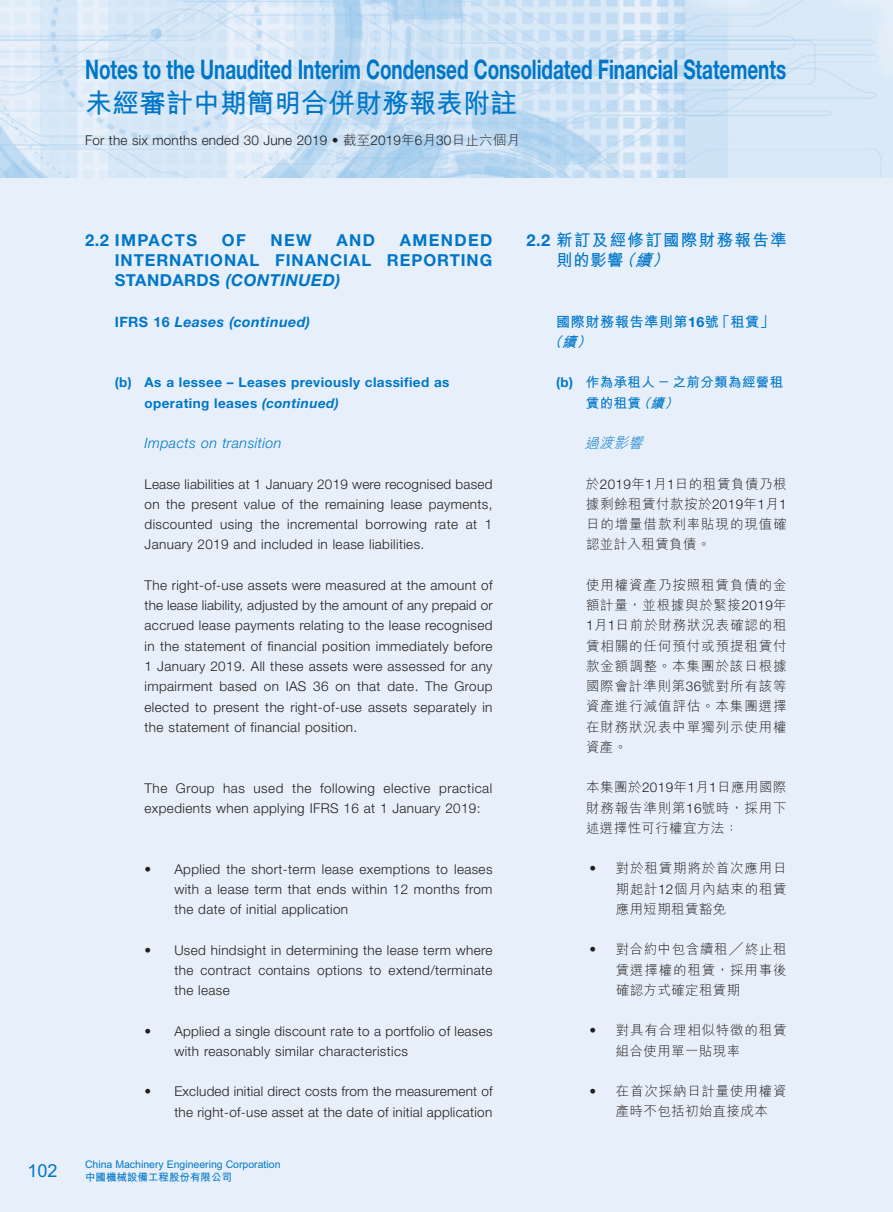
<style>
.page{position:relative;width:893px;height:1212px;background:#fff}
.page>*{position:absolute;margin:0;border:0;box-sizing:border-box;transform-origin:0 0}
.t1{font:700 27px "Helvetica Neue LT Std";letter-spacing:-.005em;color:#0076c8;scale:.7 1}
.t2{font:700 27px "M Hei HK";color:#0076c8}
.t3{font:700 18px "M Hei HK";color:#0076c8}
.t4{font:700 16.5px/20.2px "Helvetica Neue LT Std";letter-spacing:.055em;color:#0076c8;text-align:justify}
.t5{font:700 16.5px/20.2px "M Hei HK";letter-spacing:.08em;color:#0076c8}
.t6{font:700 16.5px "Helvetica Neue LT Std";letter-spacing:.085em;color:#0076c8}
.t7{font:italic 700 14.25px "Helvetica Neue LT Std";letter-spacing:.03em;color:#0076c8}
.t8{font:700 14.25px/20.2px "M Hei HK";letter-spacing:.03em;color:#0076c8}
.t9{font:italic 300 14.25px "Helvetica Neue LT Std";letter-spacing:.03em;color:#0076c8}
.t10{font:italic 300 14.25px "M Hei HK";color:#0076c8}
.t11{font:300 13.5px/20.2px "Helvetica Neue LT Std";letter-spacing:.03em;color:#231f20;text-align:justify}
.t12{font:300 13.5px/20.2px "M Hei HK";letter-spacing:.06em;color:#231f20;text-align:justify}
.t13{font:700 13.5px/20.2px "Helvetica Neue LT Std";letter-spacing:.03em;color:#0076c8}
.t14{font:700 13.5px/20.2px "M Hei HK";letter-spacing:.03em;color:#0076c8}
.t15{font:700 10.5px/12.6px "M Hei HK";color:#0076c8}
.s1{font-family:"M Hei HK"}
.s2{font-style:italic}
.s3{font-style:normal}
.s4{font-family:"Helvetica Neue LT Std"}
</style>
<div class="page">
<img style="left:0;top:0;width:893px;height:179px">
<div style="left:0;top:179px;width:893px;height:1033px;background:#e7f0fa"></div>
<h1 class="t1" style="left:85px;top:52px;width:1003px">Notes to the Unaudited Interim Condensed Consolidated Financial Statements</h1>
<h1 class="t2" style="left:85px;top:83px;width:433px">未經審計中期簡明合併財務報表附註</h1>
<p class="t11" style="left:85px;top:129px;width:436px">For the six months ended 30 June 2019 • <span class="s1">截至</span>2019<span class="s1">年</span>6<span class="s1">月</span>30<span class="s1">日止六個月</span></p>
<p class="t6" style="left:85px;top:230px;width:112px">2.2 IMPACTs</p>
<p class="t4" style="left:222px;top:229px;width:26px">OF</p>
<p class="t4" style="left:270px;top:229px;width:43px">NEW</p>
<p class="t4" style="left:336px;top:229px;width:40px">AND</p>
<p class="t4" style="left:115px;top:229px;width:379px;text-indent:285px">AMENDED INTERNATIONAL FINANCIAL REPORTING STANDARDS <span class="s2">(continued)</span></p>
<p class="t7" style="left:115px;top:313px;width:197px"><span class="s3">IFRS 16</span> Leases (continued)</p>
<p class="t13" style="left:145px;top:372px;width:306px;text-indent:-30px">(b) As a lessee – Leases previously classified as operating leases <span class="s2">(continued)</span></p>
<p class="t9" style="left:145px;top:435px;width:139px">Impacts on transition</p>
<p class="t11" style="left:145px;top:473px;width:349px">Lease liabilities at 1 January 2019 were recognised based on the present value of the remaining lease payments, discounted using the incremental borrowing rate at 1<br>January 2019 and included in lease liabilities.</p>
<p class="t11" style="left:145px;top:575px;width:350px">The right-of-use assets were measured at the amount of the lease liability, adjusted by the amount of any prepaid or accrued lease payments relating to the lease recognised in the statement of financial position immediately before 1 January 2019. All these assets were assessed for any impairment based on IAS 36 on that date. The Group elected to present the right-of-use assets separately in the statement of financial position.</p>
<p class="t11" style="left:145px;top:777px;width:349px">The Group has used the following elective practical expedients when applying IFRS 16 at 1 January 2019:</p>
<p class="t11" style="left:174px;top:858px;width:320px;text-indent:-30px">• Applied the short-term lease exemptions to leases with a lease term that ends within 12 months from the date of initial application</p>
<p class="t11" style="left:174px;top:939px;width:320px;text-indent:-30px">• Used hindsight in determining the lease term where the contract contains options to extend/terminate the lease</p>
<p class="t11" style="left:174px;top:1020px;width:320px;text-indent:-30px">• Applied a single discount rate to a portfolio of leases with reasonably similar characteristics</p>
<p class="t11" style="left:145px;top:1081px;width:350px;text-align:right">• Excluded initial direct costs from the measurement of the right-of-use asset at the date of initial application</p>
<h2 class="t3" style="left:28px;top:1157px;width:32px">102</h2>
<p class="t15" style="left:85px;top:1157px;width:197px">China Machinery Engineering Corporation中國機械設備工程股份有限公司</p>
<p class="t5" style="left:556px;top:228px;width:232px;text-indent:-30px"><span class="s4">2.2</span> 新訂及經修訂國際財務報告準則的影響<span class="s2">（續）</span></p>
<p class="t8" style="left:548px;top:310px;width:228px;text-indent:9px">國際財務報告準則第<span class="s4">16</span>號「租賃」<span class="s2">（續）</span></p>
<p class="t14" style="left:586px;top:371px;width:199px;text-indent:-30px"><span class="s4">(b)</span> 作為承租人－之前分類為經營租賃的租賃<span class="s2">（續）</span></p>
<p class="t10" style="left:584px;top:433px;width:65px">過渡影響</p>
<p class="t12" style="left:586px;top:473px;width:202px">於<span class="s4">2019</span>年<span class="s4">1</span>月<span class="s4">1</span>日的租賃負債乃根據剩餘租賃付款按於<span class="s4">2019</span>年<span class="s4">1</span>月<span class="s4">1</span>日的增量借款利率貼現的現值確認並計入租賃負債。</p>
<p class="t12" style="left:586px;top:574px;width:202px">使用權資產乃按照租賃負債的金額計量，並根據與於緊接<span class="s4">2019</span>年<span class="s4">1</span>月<span class="s4">1</span>日前於財務狀況表確認的租賃相關的任何預付或預提租賃付款金額調整。本集團於該日根據國際會計準則第<span class="s4">36</span>號對所有該等資產進行減值評估。本集團選擇在財務狀況表中單獨列示使用權資產。</p>
<p class="t12" style="left:586px;top:777px;width:202px">本集團於<span class="s4">2019</span>年<span class="s4">1</span>月<span class="s4">1</span>日應用國際財務報告準則第<span class="s4">16</span>號時，採用下述選擇性可行權宜方法：</p>
<p class="t12" style="left:616px;top:858px;width:172px;text-indent:-26px"><span class="s4">•</span> 對於租賃期將於首次應用日期起計<span class="s4">12</span>個月內結束的租賃應用短期租賃豁免</p>
<p class="t12" style="left:616px;top:939px;width:172px;text-indent:-26px"><span class="s4">•</span> 對合約中包含續租╱終止租賃選擇權的租賃，採用事後確認方式確定租賃期</p>
<p class="t12" style="left:616px;top:1020px;width:172px;text-indent:-26px"><span class="s4">•</span> 對具有合理相似特徵的租賃組合使用單一貼現率</p>
<p class="t12" style="left:589px;top:1080px;width:199px;text-align:center"><span class="s4">•</span> 在首次採納日計量使用權資產時不包括初始直接成本</p>
</div>
